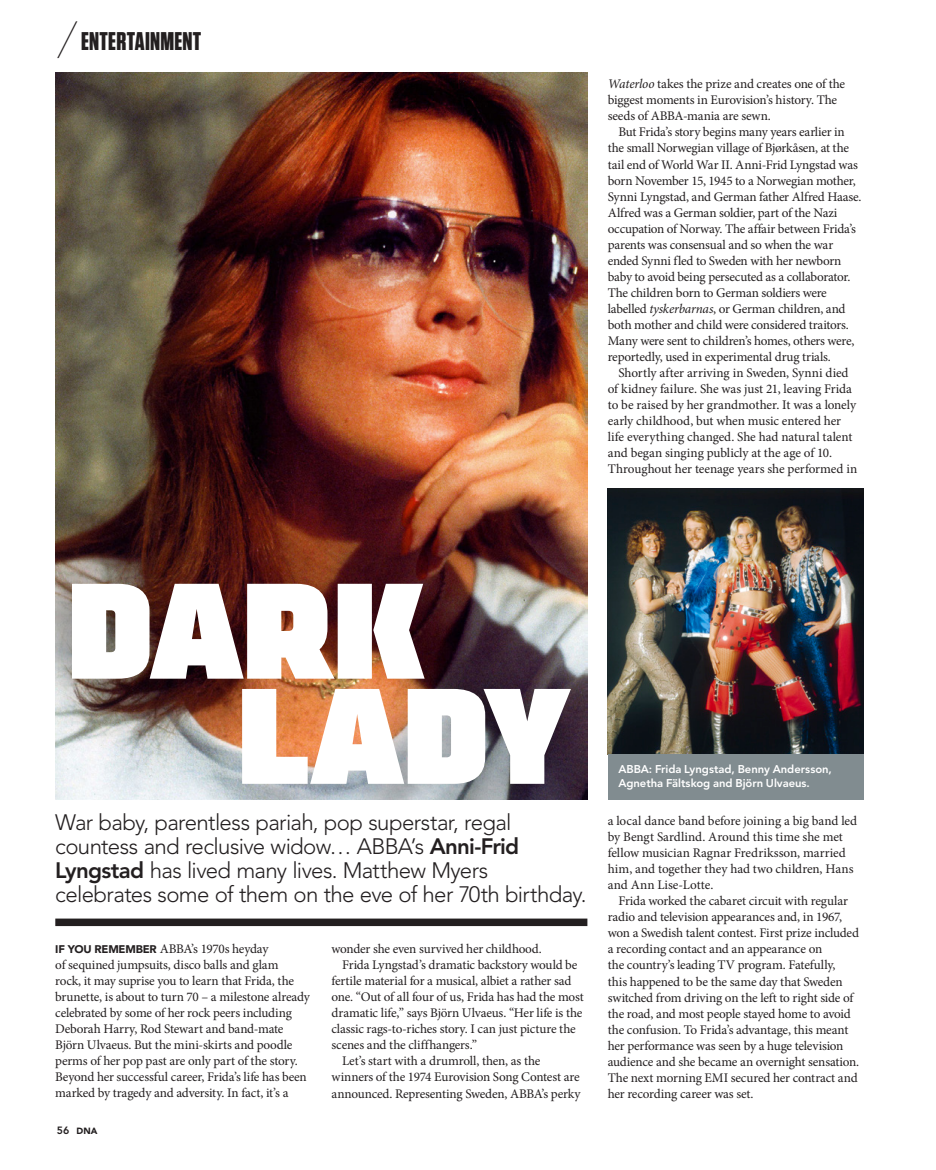
<style>
.page{position:relative;width:936px;height:1170px;background:#fff}
.page>*{position:absolute;margin:0;border:0;box-sizing:border-box;transform-origin:0 0}
.t1{font:142.35px/105.1px "Klavika Display Ultra Bl";letter-spacing:-.02em;color:#fff}
.t2{font:700 25.5px "Tungsten";letter-spacing:.01em;color:#231f20}
.t3{font:300 22.2px/23.7px "Avenir LT Std";letter-spacing:-.03em;color:#231f20}
.t4{font:13.2px/16px "Minion Pro";letter-spacing:-.015em;color:#231f20}
.t5{font:800 11.25px/13.5px "Avenir LT Std";letter-spacing:-.005em;color:#fff}
.t6{font:900 9px "Avenir LT Std";color:#231f20}
.s1{font-family:"Gotham HTF";font-weight:200;font-size:39.75px}
.s2{font-style:italic}
.s3{font-weight:800}
.s4{font-family:"Avenir";font-weight:900;font-size:11.1px}
.s5{font-weight:800;font-size:10.5px}
</style>
<div class="page">
<img style="left:56px;top:72px;width:531px;height:727px">
<img style="left:608px;top:488px;width:255px;height:266px">
<div style="left:55px;top:918px;width:532px;height:8px;background:#231f20"></div>
<div style="left:608px;top:754px;width:255px;height:45px;background:#818c90"></div>
<h2 class="t2" style="left:58px;top:28px;width:145px"><span class="s1">/</span> ENTERTAINMENT</h2>
<p class="t4" style="left:607px;top:76px;width:239px"><span class="s2">Waterloo</span> takes the prize and creates one of the biggest moments in Eurovision’s history. The seeds of ABBA-mania are sewn.</p>
<p class="t4" style="left:607px;top:124px;width:255px;text-indent:11px">But Frida’s story begins many years earlier in the small Norwegian village of Bjørkåsen, at the tail end of World War II. Anni-Frid Lyngstad was born November 15, 1945 to a Norwegian mother, Synni Lyngstad, and German father Alfred Haase.<br>Alfred was a German soldier, part of the Nazi occupation of Norway. The affair between Frida’s parents was consensual and so when the war ended Synni fled to Sweden with her newborn baby to avoid being persecuted as a collaborator.<br>The children born to German soldiers were labelled <span class="s2">tyskerbarnas</span>, or German children, and both mother and child were considered traitors.<br>Many were sent to children’s homes, others were, reportedly, used in experimental drug trials.</p>
<p class="t4" style="left:607px;top:364px;width:251px;text-indent:11px">Shortly after arriving in Sweden, Synni died of kidney failure. She was just 21, leaving Frida to be raised by her grandmother. It was a lonely early childhood, but when music entered her life everything changed. She had natural talent and began singing publicly at the age of 10.<br>Throughout her teenage years she performed in</p>
<h1 class="t1" style="left:237px;top:584px;width:334px;text-indent:-170px">DARK<br>LADY</h1>
<h3 class="t3" style="left:55px;top:811px;width:533px">War baby, parentless pariah, pop superstar, regal countess and reclusive widow… ABBA’s <span class="s3">Anni-Frid Lyngstad</span> has lived many lives. Matthew Myers celebrates some of them on the eve of her 70th birthday.</h3>
<p class="t4" style="left:55px;top:941px;width:256px"><span class="s4">IF YOU REMEMBER</span> ABBA’s 1970s heyday<br>of sequined jumpsuits, disco balls and glam<br>rock, it may suprise you to learn that Frida, the brunette, is about to turn 70 – a milestone already celebrated by some of her rock peers including Deborah Harry, Rod Stewart and band-mate Björn Ulvaeus. But the mini-skirts and poodle perms of her pop past are only part of the story.<br>Beyond her successful career, Frida’s life has been marked by tragedy and adversity. In fact, it’s a</p>
<p class="t4" style="left:331px;top:941px;width:212px">wonder she even survived her childhood.</p>
<p class="t4" style="left:342px;top:957px;width:237px">Frida Lyngstad’s dramatic backstory would be</p>
<p class="t4" style="left:331px;top:973px;width:241px">fertile material for a musical, albiet a rather sad</p>
<p class="t4" style="left:331px;top:989px;width:254px">one. “Out of all four of us, Frida has had the most</p>
<p class="t4" style="left:331px;top:1005px;width:252px">dramatic life,” says Björn Ulvaeus. “Her life is the</p>
<p class="t4" style="left:331px;top:1021px;width:246px">classic rags-to-riches story. I can just picture the</p>
<p class="t4" style="left:331px;top:1037px;width:147px">scenes and the cliffhangers.”</p>
<p class="t4" style="left:342px;top:1053px;width:200px">Let’s start with a drumroll, then, as the</p>
<p class="t4" style="left:331px;top:1069px;width:250px">winners of the 1974 Eurovision Song Contest are</p>
<p class="t4" style="left:331px;top:1085px;width:250px">announced. Representing Sweden, ABBA’s perky</p>
<p class="t6" style="left:57px;top:1124px;width:42px"><span class="s5">56</span> DNA</p>
<p class="t5" style="left:618px;top:762px;width:215px">ABBA: Frida Lyngstad, Benny Andersson,<br>Agnetha Fältskog and Björn Ulvaeus.</p>
<p class="t4" style="left:607px;top:813px;width:251px">a local dance band before joining a big band led by Bengt Sardlind. Around this time she met fellow musician Ragnar Fredriksson, married him, and together they had two children, Hans and Ann Lise-Lotte.</p>
<p class="t4" style="left:607px;top:893px;width:253px;text-indent:11px">Frida worked the cabaret circuit with regular radio and television appearances and, in 1967, won a Swedish talent contest. First prize included a recording contact and an appearance on<br>the country’s leading TV program. Fatefully,<br>this happened to be the same day that Sweden switched from driving on the left to right side of the road, and most people stayed home to avoid the confusion. To Frida’s advantage, this meant her performance was seen by a huge television audience and she became an overnight sensation.<br>The next morning EMI secured her contract and her recording career was set.</p>
</div>
